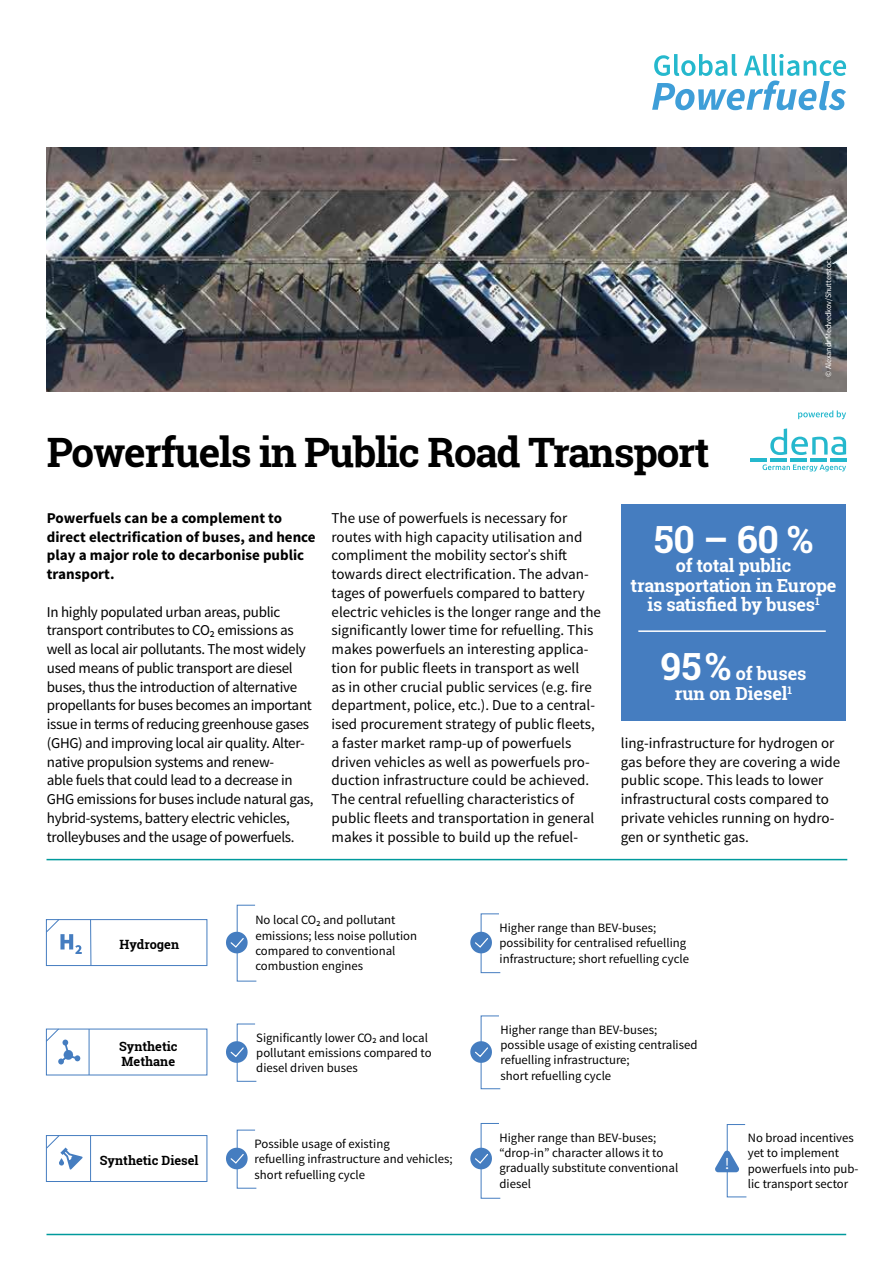
<style>
.page{position:relative;width:893px;height:1263px;background:#fff}
.page>*{position:absolute;margin:0;border:0;box-sizing:border-box;transform-origin:0 0}
.t1{font:700 40.5px "Roboto Slab";letter-spacing:-.03em;color:#000}
.t2{font:700 37.5px "Roboto Slab";color:#fff}
.t3{font:700 18px/19.5px "Roboto Slab";letter-spacing:-.01em;color:#fff;text-align:center}
.t4{font:16.5px "Source Sans Pro";color:#fff}
.t5{font:15px/18.8px "Source Sans Pro";color:#000}
.t6{font:15px/18.8px "Source Sans Pro";letter-spacing:-.02em;color:#000}
.t7{font:700 15px/18.8px "Source Sans Pro";color:#000}
.t8{font:12.75px/15.3px "Source Sans Pro";color:#000}
.t9{font:700 12.75px/15.3px "Roboto Slab";color:#000}
.t10{font:8.25px "Source Sans Pro";letter-spacing:-.02em;color:#fff}
.s1{font-size:37.5px}
</style>
<div class="page">
<div style="left:621px;top:504px;width:225px;height:217px;background:#457dc0"></div>
<hr style="left:638px;top:630px;width:188px;height:2px;background:#fff">
<hr style="left:46px;top:859px;width:801px;height:1px;background:#009a9c">
<hr style="left:46px;top:1234px;width:800px;height:1px;background:#009a9c">
<svg style="left:470px;top:913px;width:31px;height:60px"></svg>
<svg style="left:226px;top:1023px;width:31px;height:59px"></svg>
<svg style="left:470px;top:1015px;width:31px;height:74px"></svg>
<svg style="left:226px;top:1129px;width:31px;height:60px"></svg>
<svg style="left:470px;top:1123px;width:31px;height:76px"></svg>
<svg style="left:226px;top:904px;width:31px;height:78px"></svg>
<div style="left:46px;top:919px;width:161px;height:47px;border:1px solid #457dc0"></div>
<hr style="left:90px;top:920px;width:1px;height:45px;background:#457dc0">
<svg style="left:45px;top:919px;width:37px;height:35px"></svg>
<div style="left:46px;top:1135px;width:161px;height:47px;border:1px solid #457dc0"></div>
<hr style="left:90px;top:1136px;width:1px;height:45px;background:#457dc0">
<svg style="left:46px;top:1135px;width:37px;height:34px"></svg>
<hr style="left:89px;top:1029px;width:1px;height:46px;background:#457dc0">
<svg style="left:45px;top:1028px;width:35px;height:36px"></svg>
<svg style="left:715px;top:1124px;width:32px;height:74px"></svg>
<img style="left:47px;top:148px;width:799px;height:244px">
<svg style="left:770px;top:428px;width:76px;height:27px"></svg>
<hr style="left:750px;top:458px;width:17px;height:3px;background:#25b8cd">
<hr style="left:770px;top:458px;width:17px;height:3px;background:#25b8cd">
<hr style="left:790px;top:458px;width:16px;height:3px;background:#25b8cd">
<hr style="left:810px;top:458px;width:16px;height:3px;background:#25b8cd">
<hr style="left:830px;top:458px;width:16px;height:3px;background:#25b8cd">
<svg style="left:762px;top:464px;width:84px;height:7px"></svg>
<svg style="left:798px;top:410px;width:48px;height:9px"></svg>
<svg style="left:652px;top:54px;width:194px;height:56px"></svg>
<h1 class="t1" style="left:47px;top:424px;width:664px">Powerfuels in Public Road Transport</h1>
<p class="t10" style="left:823px;top:377px;width:122px;rotate:-90deg">© Alexandr Medvedkov/Shutterstock</p>
<p class="t7" style="left:47px;top:509px;width:270px">Powerfuels can be a complement to direct electrification of buses, and hence play a major role to decarbonise public transport.</p>
<p class="t6" style="left:47px;top:602px;width:268px">In highly populated urban areas, public transport contributes to CO2 emissions as well as local air pollutants. The most widely used means of public transport are diesel buses, thus the introduction of alternative propellants for buses becomes an important issue in terms of reducing greenhouse gases (GHG) and improving local air quality. Alter&shy;native propulsion systems and renew-<br>able fuels that could lead to a decrease in GHG emissions for buses include natural gas, hybrid-systems, battery electric vehicles, trolleybuses and the usage of powerfuels.</p>
<p class="t5" style="left:332px;top:509px;width:271px">The use of powerfuels is necessary for routes with high capacity utilisation and compliment the mobility sectorˈs shift towards direct electrification. The advan&shy;tages of powerfuels compared to battery electric vehicles is the longer range and the significantly lower time for refuelling. This makes powerfuels an interesting applica&shy;tion for public fleets in transport as well<br>as in other crucial public services (e.g. fire department, police, etc.). Due to a central&shy;ised procurement strategy of public fleets, a faster market ramp-up of powerfuels driven vehicles as well as powerfuels pro&shy;duction infrastructure could be achieved.<br>The central refuelling characteristics of public fleets and transportation in general makes it possible to build up the refuel-</p>
<h2 class="t2" style="left:654px;top:514px;width:161px">50 – 60 %</h2>
<p class="t3" style="left:631px;top:556px;width:207px">of total public transportation in Europe is satisfied by buses<sup>1</sup></p>
<p class="t3" style="left:661px;top:664px;width:147px"><span class="s1">95 %</span> of buses run on Diesel<sup>1</sup></p>
<p class="t5" style="left:621px;top:734px;width:221px">ling-infrastructure for hydrogen or gas before they are covering a wide public scope. This leads to lower infrastructural costs compared to private vehicles running on hydro&shy;gen or synthetic gas.</p>
<p class="t9" style="left:120px;top:937px;width:61px">Hydrogen</p>
<p class="t9" style="left:119px;top:1039px;width:60px">Synthetic<br>Methane</p>
<p class="t9" style="left:100px;top:1153px;width:100px">Synthetic Diesel</p>
<p class="t8" style="left:255px;top:913px;width:163px">No local CO2 and pollutant emissions; less noise pollution compared to conventional combustion engines</p>
<p class="t8" style="left:500px;top:920px;width:191px">Higher range than BEV-buses; possibility for centralised refuelling infrastructure; short refuelling cycle</p>
<p class="t8" style="left:256px;top:1030px;width:177px">Significantly lower CO2 and local pollutant emissions compared to diesel driven buses</p>
<p class="t8" style="left:500px;top:1022px;width:198px">Higher range than BEV-buses; possible usage of existing centralised refuelling infrastructure;<br>short refuelling cycle</p>
<p class="t8" style="left:500px;top:1130px;width:180px">Higher range than BEV-buses; “drop-in” character allows it to gradually substitute conventional diesel</p>
<p class="t8" style="left:254px;top:1136px;width:200px">Possible usage of existing<br>refuelling infrastructure and vehicles; short refuelling cycle</p>
<p class="t8" style="left:748px;top:1130px;width:112px">No broad incentives yet to implement powerfuels into pub&shy;lic transport sector</p>
<p class="t4" style="left:725px;top:1153px;width:6px">!</p>
</div>
